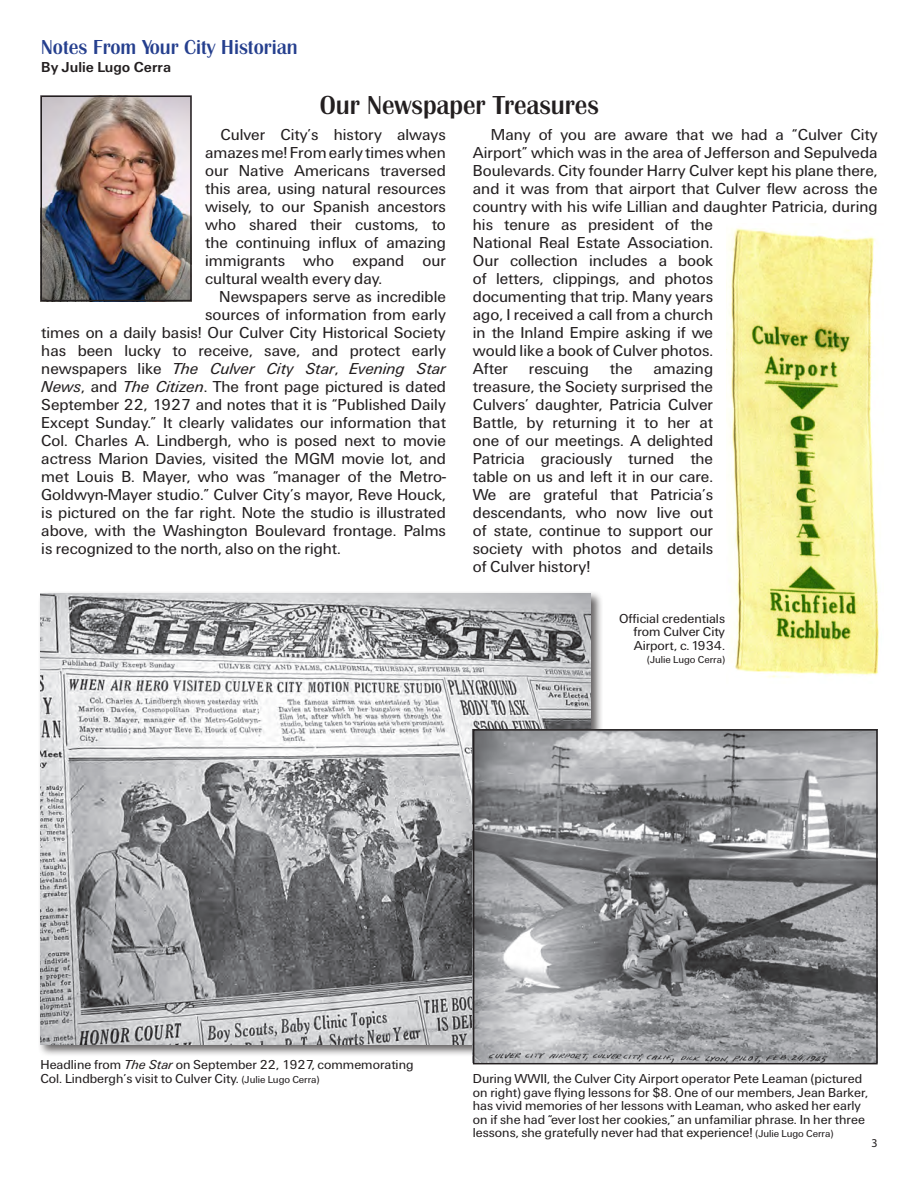
<style>
.page{position:relative;width:918px;height:1188px;background:#fff}
.page>*{position:absolute;margin:0;border:0;box-sizing:border-box;transform-origin:0 0}
.t1{font:27px "Britannic";color:#231f20}
.t2{font:21px "Britannic";color:#253f8e}
.t3{font:16.5px/18px "U55";color:#231f20;text-align:justify}
.t4{font:16.5px "U56";color:#231f20}
.t5{font:15px "U65";color:#231f20}
.t6{font:13.5px/13.5px "U55";color:#231f20}
.t7{font:12px "Myriad Pro";color:#231f20}
.t8{font:10.5px "U55";color:#231f20}
.s1{font-family:"U55"}
.s2{font-family:"U56"}
.s3{font-size:10.5px}
</style>
<div class="page">
<img style="left:43px;top:99px;width:146px;height:199px">
<div style="left:40px;top:96px;width:152px;height:205px;border:2px solid #231f20"></div>
<div style="left:37px;top:590px;width:567px;height:467px;background:#231f20;opacity:.7"></div>
<img style="left:40px;top:593px;width:551px;height:451px">
<img style="left:727px;top:227px;width:152px;height:451px">
<img style="left:476px;top:732px;width:399px;height:329px">
<div style="left:473px;top:729px;width:405px;height:335px;border:2px solid #231f20"></div>
<p class="t2" style="left:41px;top:33px;width:258px">Notes From Your City Historian</p>
<p class="t5" style="left:41px;top:57px;width:131px">By Julie Lugo Cerra</p>
<h1 class="t1" style="left:320px;top:87px;width:281px">Our Newspaper Treasures</h1>
<p class="t3" style="left:205px;top:127px;width:242px;text-indent:15px">Culver City’s history always amazes me! From early times when our Native Americans traversed this area, using natural resources wisely, to our Spanish ancestors who shared their customs, to the continuing influx of amazing immigrants who expand our cultural wealth every day.</p>
<p class="t3" style="left:41px;top:289px;width:406px;text-align:right">Newspapers serve as incredible<br>sources of information from early<br>times on a daily basis! Our Culver City Historical Society has been lucky to receive, save, and protect early</p>
<p class="t4" style="left:41px;top:358px;width:406px"><span class="s1">newspapers like</span> The Culver City Star<span class="s1">,</span> Evening Star</p>
<p class="t3" style="left:41px;top:379px;width:406px"><span class="s2">News</span>, and <span class="s2">The Citizen</span>. The front page pictured is dated September 22, 1927 and notes that it is “Published Daily Except Sunday.” It clearly validates our information that Col. Charles A. Lindbergh, who is posed next to movie actress Marion Davies, visited the MGM movie lot, and met Louis B. Mayer, who was “manager of the Metro-Goldwyn-Mayer studio.” Culver City’s mayor, Reve Houck, is pictured on the far right. Note the studio is illustrated above, with the Washington Boulevard frontage. Palms is recognized to the north, also on the right.</p>
<p class="t3" style="left:473px;top:127px;width:406px;text-align:left;text-indent:18px">Many of you are aware that we had a “Culver City Airport” which was in the area of Jefferson and Sepulveda Boulevards. City founder Harry Culver kept his plane there, and it was from that airport that Culver flew across the country with his wife Lillian and daughter Patricia, during his tenure as president of the<br>National Real Estate Association.<br>Our collection includes a book<br>of letters, clippings, and photos<br>documenting that trip. Many years<br>ago, I received a call from a church<br>in the Inland Empire asking if we<br>would like a book of Culver photos.<br>After</p>
<p class="t3" style="left:473px;top:361px;width:242px;text-indent:181px">amazing treasure, the Society surprised the Culvers’ daughter, Patricia Culver Battle, by returning it to her at one of our meetings. A delighted Patricia graciously turned the table on us and left it in our care.<br>We are grateful that Patricia’s descendants, who now live out of state, continue to support our society with photos and details of Culver history!</p>
<p class="t3" style="left:529px;top:361px;width:62px">rescuing</p>
<p class="t3" style="left:610px;top:361px;width:24px">the</p>
<p class="t6" style="left:633px;top:613px;width:93px;text-align:justify;text-indent:-14px">Official credentials from Culver City Airport, c. 1934.</p>
<p class="t8" style="left:647px;top:653px;width:79px">(Julie Lugo Cerra)</p>
<p class="t6" style="left:40px;top:1059px;width:375px">Headline from <span class="s2">The Star</span> on September 22, 1927, commemorating<br>Col. Lindbergh’s visit to Culver City. <span class="s3">(Julie Lugo Cerra)</span></p>
<p class="t6" style="left:473px;top:1073px;width:397px">During WWII, the Culver City Airport operator Pete Leaman (pictured on right) gave flying lessons for $8. One of our members, Jean Barker, has vivid memories of her lessons with Leaman, who asked her early on if she had “ever lost her cookies,” an unfamiliar phrase. In her three lessons, she gratefully never had that experience! <span class="s3">(Julie Lugo Cerra)</span></p>
<p class="t7" style="left:871px;top:1136px;width:8px">3</p>
</div>
